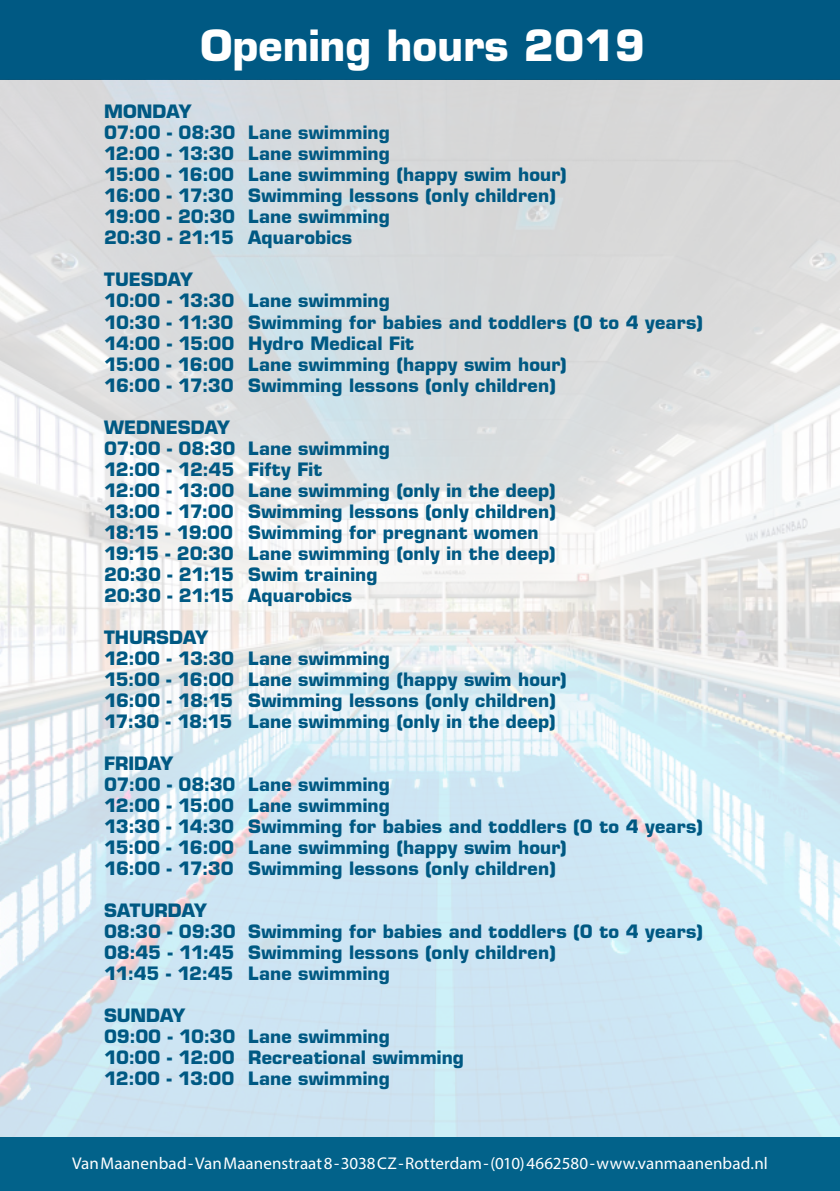
<style>
.page{position:relative;width:840px;height:1191px;background:#fff}
.page>*{position:absolute;margin:0;border:0;box-sizing:border-box;transform-origin:0 0}
.t1{font:700 42px "Eurostile LT Std";color:#fff}
.t2{font:700 18px/21px "Eurostile LT Std";letter-spacing:.005em;color:#005983}
.t3{font:17px "Myriad Pro";letter-spacing:.005em;color:#fff}
</style>
<div class="page">
<div style="left:0;top:0;width:839px;height:79px;background:#005983"></div>
<img style="left:0;top:79px;width:839px;height:1058px">
<div style="left:0;top:1137px;width:839px;height:54px;background:#02628a"></div>
<p class="t1" style="left:200px;top:20px;width:445px">Opening hours 2019</p>
<p class="t2" style="left:104px;top:101px;width:287px">MONDAY<br>07:00 - 08:30 Lane swimming</p>
<p class="t2" style="left:104px;top:143px;width:287px">12:00 - 13:30 Lane swimming</p>
<p class="t2" style="left:104px;top:164px;width:464px">15:00 - 16:00 Lane swimming (happy swim hour)</p>
<p class="t2" style="left:104px;top:185px;width:453px">16:00 - 17:30 Swimming lessons (only children)</p>
<p class="t2" style="left:104px;top:206px;width:287px">19:00 - 20:30 Lane swimming</p>
<p class="t2" style="left:104px;top:227px;width:249px">20:30 - 21:15 Aquarobics</p>
<p class="t2" style="left:104px;top:269px;width:90px">TUESDAY</p>
<p class="t2" style="left:104px;top:290px;width:600px">10:00 - 13:30 Lane swimming<br>10:30 - 11:30 Swimming for babies and toddlers (0 to 4 years)</p>
<p class="t2" style="left:104px;top:332px;width:464px">14:00 - 15:00 Hydro Medical Fit<br>15:00 - 16:00 Lane swimming (happy swim hour)</p>
<p class="t2" style="left:104px;top:374px;width:453px">16:00 - 17:30 Swimming lessons (only children)</p>
<p class="t2" style="left:104px;top:416px;width:127px">WEDNESDAY</p>
<p class="t2" style="left:104px;top:437px;width:287px">07:00 - 08:30 Lane swimming<br>12:00 - 12:45 Fifty Fit</p>
<p class="t2" style="left:104px;top:479px;width:453px">12:00 - 13:00 Lane swimming (only in the deep)</p>
<p class="t2" style="left:104px;top:500px;width:453px">13:00 - 17:00 Swimming lessons (only children)</p>
<p class="t2" style="left:104px;top:521px;width:436px">18:15 - 19:00 Swimming for pregnant women</p>
<p class="t2" style="left:104px;top:542px;width:453px">19:15 - 20:30 Lane swimming (only in the deep)</p>
<p class="t2" style="left:104px;top:563px;width:275px">20:30 - 21:15 Swim training</p>
<p class="t2" style="left:104px;top:584px;width:249px">20:30 - 21:15 Aquarobics</p>
<p class="t2" style="left:104px;top:626px;width:106px">THURSDAY</p>
<p class="t2" style="left:104px;top:647px;width:287px">12:00 - 13:30 Lane swimming</p>
<p class="t2" style="left:104px;top:668px;width:464px">15:00 - 16:00 Lane swimming (happy swim hour)</p>
<p class="t2" style="left:104px;top:689px;width:453px">16:00 - 18:15 Swimming lessons (only children)</p>
<p class="t2" style="left:104px;top:710px;width:453px">17:30 - 18:15 Lane swimming (only in the deep)</p>
<p class="t2" style="left:104px;top:752px;width:71px">FRIDAY</p>
<p class="t2" style="left:104px;top:773px;width:287px">07:00 - 08:30 Lane swimming</p>
<p class="t2" style="left:104px;top:794px;width:287px">12:00 - 15:00 Lane swimming</p>
<p class="t2" style="left:104px;top:815px;width:600px">13:30 - 14:30 Swimming for babies and toddlers (0 to 4 years)</p>
<p class="t2" style="left:104px;top:836px;width:464px">15:00 - 16:00 Lane swimming (happy swim hour)</p>
<p class="t2" style="left:104px;top:857px;width:453px">16:00 - 17:30 Swimming lessons (only children)</p>
<p class="t2" style="left:104px;top:899px;width:104px">SATURDAY</p>
<p class="t2" style="left:104px;top:920px;width:600px">08:30 - 09:30 Swimming for babies and toddlers (0 to 4 years)</p>
<p class="t2" style="left:104px;top:941px;width:453px">08:45 - 11:45 Swimming lessons (only children)</p>
<p class="t2" style="left:104px;top:962px;width:287px">11:45 - 12:45 Lane swimming</p>
<p class="t2" style="left:104px;top:1004px;width:83px">SUNDAY</p>
<p class="t2" style="left:104px;top:1025px;width:361px">09:00 - 10:30 Lane swimming<br>10:00 - 12:00 Recreational swimming</p>
<p class="t2" style="left:104px;top:1067px;width:287px">12:00 - 13:00 Lane swimming</p>
<p class="t3" style="left:72px;top:1153px;width:697px">Van Maanenbad - Van Maanenstraat 8 - 3038 CZ - Rotterdam - (010) 4662580 - www.vanmaanenbad.nl</p>
</div>
